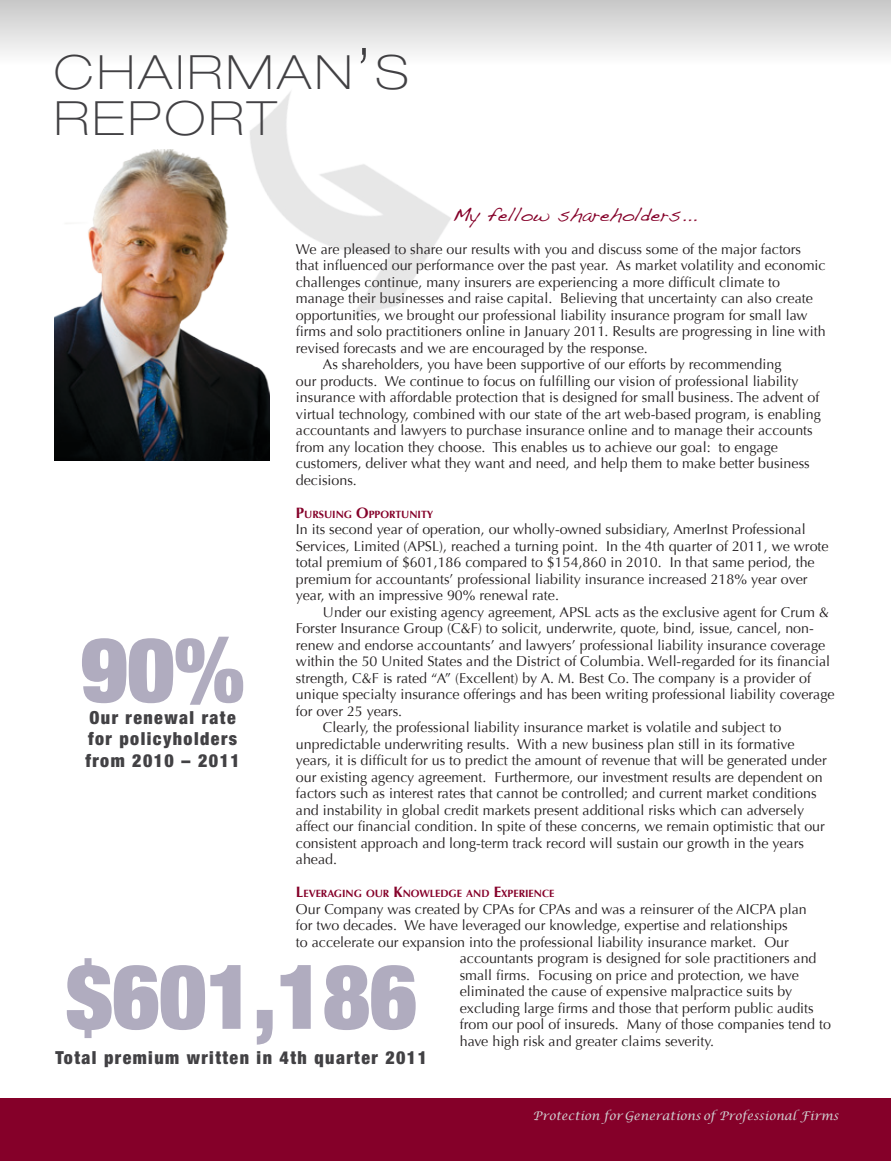
<style>
.page{position:relative;width:891px;height:1161px;background:#fff}
.page>*{position:absolute;margin:0;border:0;box-sizing:border-box;transform-origin:0 0}
.t1{font:900 condensed 90px "Helvetica Neue LT Std";color:#b0acbf}
.t2{font:100 expanded 47.25px/46.5px "Helvetica Neue LT Std";letter-spacing:.07em;color:#424144;scale:1.05 1}
.t3{font:19.5px "Handwriting Dakota";color:#850029}
.t4{font:900 condensed 18px/21.6px "Helvetica Neue LT Std";letter-spacing:.08em;color:#424144}
.t5{font:14.25px/16.5px "Optima";color:#231f20}
.t6{font:italic 12px "Lucida Calligraphy";color:#d1d3d4}
.t7{font:700 10.5px "Optima";color:#850029}
.s1{font-size:67.5px}
.s2{font-size:15px}
</style>
<div class="page">
<div style="left:0;top:1099px;width:891px;height:62px;background:#850029"></div>
<img style="left:54px;top:149px;width:216px;height:311px">
<img style="left:159px;top:91px;width:292px;height:294px">
<div style="left:0;top:0;width:891px;height:80px;background:linear-gradient(to bottom,#c9c9c9,#fff)"></div>
<h2 class="t2" style="left:54px;top:48px;width:339px">CHAIRMAN<span class="s1">’</span>S<br>REPORT</h2>
<h3 class="t3" style="left:453px;top:203px;width:246px">My fellow shareholders...</h3>
<p class="t5" style="left:296px;top:241px;width:507px">We are pleased to share our results with you and discuss some of the major factors</p>
<p class="t5" style="left:296px;top:257px;width:531px">that influenced our performance over the past year. As market volatility and economic</p>
<p class="t5" style="left:296px;top:274px;width:486px">challenges continue, many insurers are experiencing a more difficult climate to</p>
<p class="t5" style="left:296px;top:290px;width:518px">manage their businesses and raise capital. Believing that uncertainty can also create</p>
<p class="t5" style="left:296px;top:307px;width:513px">opportunities, we brought our professional liability insurance program for small law</p>
<p class="t5" style="left:296px;top:323px;width:531px">firms and solo practitioners online in January 2011. Results are progressing in line with</p>
<p class="t5" style="left:296px;top:340px;width:353px">revised forecasts and we are encouraged by the response.</p>
<p class="t5" style="left:323px;top:356px;width:460px">As shareholders, you have been supportive of our efforts by recommending</p>
<p class="t5" style="left:296px;top:373px;width:504px">our products. We continue to focus on fulfilling our vision of professional liability</p>
<p class="t5" style="left:296px;top:389px;width:525px">insurance with affordable protection that is designed for small business. The advent of</p>
<p class="t5" style="left:296px;top:406px;width:526px">virtual technology, combined with our state of the art web-based program, is enabling</p>
<p class="t5" style="left:296px;top:422px;width:518px">accountants and lawyers to purchase insurance online and to manage their accounts</p>
<p class="t5" style="left:296px;top:439px;width:484px">from any location they choose. This enables us to achieve our goal: to engage</p>
<p class="t5" style="left:296px;top:455px;width:515px">customers, deliver what they want and need, and help them to make better business</p>
<p class="t5" style="left:296px;top:472px;width:62px">decisions.</p>
<p class="t7" style="left:296px;top:508px;width:81px"><span class="s2">P</span>URSUING <span class="s2">O</span>PPO</p>
<p class="t7" style="left:389px;top:508px;width:46px">RTUNITY</p>
<p class="t5" style="left:296px;top:521px;width:534px">In its second year of operation, our wholly-owned subsidiary, AmerInst Professional Services, Limited (APSL), reached a turning point. In the 4th quarter of 2011, we wrote total premium of $601,186 compared to $154,860 in 2010. In that same period, the premium for accountants’ professional liability insurance increased 218% year over year, with an impressive 90% renewal rate.</p>
<p class="t5" style="left:323px;top:604px;width:508px">Under our existing agency agreement, APSL acts as the exclusive agent for Crum &amp;</p>
<p class="t5" style="left:296px;top:620px;width:519px">Forster Insurance Group (C&amp;F) to solicit, underwrite, quote, bind, issue, cancel, non-</p>
<p class="t5" style="left:296px;top:637px;width:531px">renew and endorse accountants’ and lawyers’ professional liability insurance coverage</p>
<p class="t5" style="left:296px;top:653px;width:536px">within the 50 United States and the District of Columbia. Well-regarded for its financial</p>
<p class="t5" style="left:296px;top:670px;width:517px">strength, C&amp;F is rated “A” (Excellent) by A. M. Best Co. The company is a provider of</p>
<p class="t5" style="left:296px;top:686px;width:540px">unique specialty insurance offerings and has been writing professional liability coverage</p>
<p class="t5" style="left:296px;top:703px;width:108px">for over 25 years.</p>
<p class="t5" style="left:323px;top:719px;width:460px">Clearly, the professional liability insurance market is volatile and subject to</p>
<p class="t5" style="left:296px;top:736px;width:500px">unpredictable underwriting results. With a new business plan still in its formative</p>
<p class="t5" style="left:296px;top:752px;width:532px">years, it is difficult for us to predict the amount of revenue that will be generated under</p>
<p class="t5" style="left:296px;top:769px;width:528px">our existing agency agreement. Furthermore, our investment results are dependent on</p>
<p class="t5" style="left:296px;top:785px;width:522px">factors such as interest rates that cannot be controlled; and current market conditions</p>
<p class="t5" style="left:296px;top:802px;width:510px">and instability in global credit markets present additional risks which can adversely</p>
<p class="t5" style="left:296px;top:818px;width:531px">affect our financial condition. In spite of these concerns, we remain optimistic that our</p>
<p class="t5" style="left:296px;top:835px;width:510px">consistent approach and long-term track record will sustain our growth in the years</p>
<p class="t5" style="left:296px;top:851px;width:43px">ahead.</p>
<p class="t7" style="left:296px;top:888px;width:260px"><span class="s2">L</span>EVERAGING OUR <span class="s2">K</span>NOWLEDGE AND <span class="s2">E</span>XPERIENCE</p>
<p class="t5" style="left:296px;top:901px;width:512px">Our Company was created by CPAs for CPAs and was a reinsurer of the AICPA plan</p>
<p class="t5" style="left:296px;top:917px;width:493px">for two decades. We have leveraged our knowledge, expertise and relationships</p>
<p class="t5" style="left:296px;top:934px;width:495px">to accelerate our expansion into the professional liability insurance market. Our</p>
<p class="t5" style="left:460px;top:950px;width:358px">accountants program is designed for sole practitioners and</p>
<p class="t5" style="left:460px;top:967px;width:341px">small firms. Focusing on price and protection, we have</p>
<p class="t5" style="left:460px;top:983px;width:334px">eliminated the cause of expensive malpractice suits by</p>
<p class="t5" style="left:460px;top:1000px;width:356px">excluding large firms and those that perform public audits</p>
<p class="t5" style="left:460px;top:1016px;width:373px">from our pool of insureds. Many of those companies tend to</p>
<p class="t5" style="left:460px;top:1033px;width:256px">have high risk and greater claims severity.</p>
<h1 class="t1" style="left:81px;top:612px;width:165px">90%</h1>
<p class="t4" style="left:85px;top:706px;width:156px">Our renewal rate for policyholders from 2010 – 2011</p>
<h1 class="t1" style="left:66px;top:939px;width:352px">$601,186</h1>
<p class="t4" style="left:56px;top:1046px;width:373px">Total premium written in 4th quarter 2011</p>
<p class="t6" style="left:533px;top:1109px;width:307px">Protection for Generations of Professional Firms</p>
</div>
